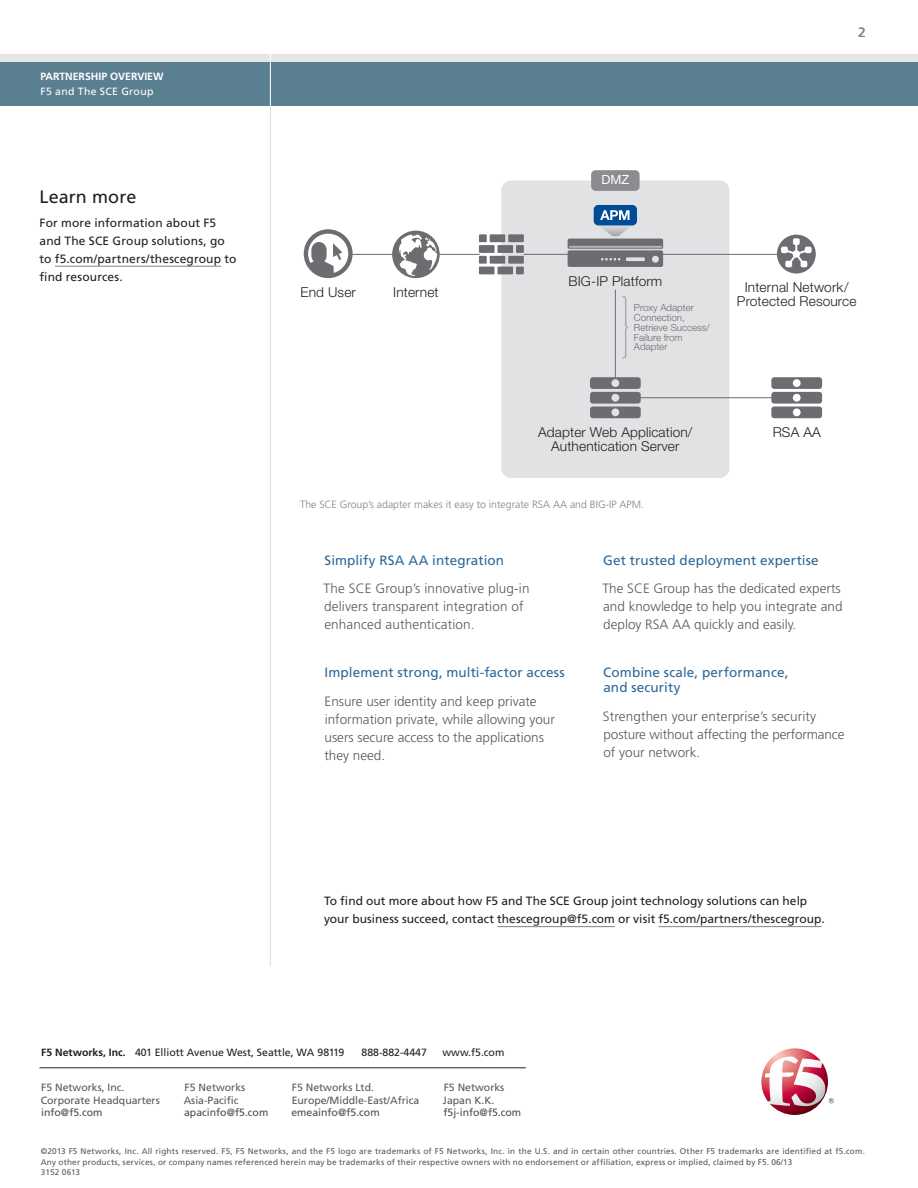
<style>
.page{position:relative;width:918px;height:1188px;background:#fff}
.page>*{position:absolute;margin:0;border:0;box-sizing:border-box;transform-origin:0 0}
.PTO_Learn-More-Heade{font:18px "Frutiger LT Std";letter-spacing:.005em;color:#231f20}
.t1{font:300 13.65px/13.6px "Helvetica Neue LT Std";letter-spacing:.01em;color:#231f20;text-align:center}
.PTO_Key_bene_copy__P{font:300 13.5px/18px "Frutiger LT Std";color:#57585a}
.PTO_Key_bene_sub_blu{font:13.5px/15px "Frutiger LT Std";letter-spacing:.01em;color:#2c699c}
.PTO_page_number{font:13.5px "Frutiger LT Std";color:#808285}
.t2{font:12.75px "Helvetica Neue LT Std";color:#fff}
.PTO_CTA{font:12px/18px "Frutiger LT Std";letter-spacing:.005em;color:#231f20}
.t3{font:10.5px "Frutiger LT Std";color:#57585a}
.t4{font:10.5px "Frutiger LT Std";color:#231f20}
.PTO_caption{font:300 10.5px "Frutiger LT Std";color:#808285}
.t5{font:10.5px "Frutiger LT Std";color:#4b4c4d}
.t6{font:700 10.5px/15px "Frutiger LT Std";color:#fff;text-align:right}
.t7{font:10.5px "Frutiger LT Std";letter-spacing:.025em;color:#fff}
.t8{font:300 9.75px/9.8px "Helvetica Neue LT Std";color:#6c6d70}
.Address_Footer{font:8.25px/10.5px "Frutiger LT Std";letter-spacing:.02em;color:#57585a}
.s1{font-weight:400}
.s2{font-weight:700}
</style>
<div class="page">
<div style="left:501px;top:181px;width:228px;height:297px;background:#e1e2e4;border-radius:10px"></div>
<svg style="left:304px;top:229px;width:49px;height:49px"></svg>
<svg style="left:392px;top:231px;width:48px;height:47px"></svg>
<div style="left:594px;top:205px;width:43px;height:20px;background:#004c97;border-radius:5px"></div>
<div style="left:508px;top:234px;width:16px;height:8px;background:#6c6d70"></div>
<div style="left:490px;top:234px;width:15px;height:8px;background:#6c6d70"></div>
<div style="left:479px;top:234px;width:8px;height:8px;background:#6c6d70"></div>
<div style="left:479px;top:245px;width:16px;height:8px;background:#6c6d70"></div>
<div style="left:497px;top:245px;width:16px;height:8px;background:#6c6d70"></div>
<div style="left:516px;top:245px;width:8px;height:8px;background:#6c6d70"></div>
<div style="left:508px;top:256px;width:16px;height:8px;background:#6c6d70"></div>
<div style="left:490px;top:256px;width:15px;height:8px;background:#6c6d70"></div>
<div style="left:479px;top:256px;width:8px;height:8px;background:#6c6d70"></div>
<div style="left:479px;top:267px;width:16px;height:7px;background:#6c6d70"></div>
<div style="left:497px;top:267px;width:16px;height:7px;background:#6c6d70"></div>
<div style="left:516px;top:267px;width:8px;height:7px;background:#6c6d70"></div>
<svg style="left:568px;top:210px;width:95px;height:57px"></svg>
<svg style="left:590px;top:377px;width:51px;height:41px"></svg>
<svg style="left:771px;top:377px;width:51px;height:41px"></svg>
<svg style="left:622px;top:296px;width:6px;height:63px"></svg>
<div style="left:591px;top:170px;width:49px;height:21px;background:#8a8c8f;border-radius:4px"></div>
<hr style="left:353px;top:254px;width:39px;height:1px;background:#6c6d70">
<hr style="left:438px;top:254px;width:41px;height:1px;background:#6c6d70">
<hr style="left:615px;top:290px;width:1px;height:88px;background:#6c6d70">
<hr style="left:524px;top:254px;width:44px;height:1px;background:#6c6d70">
<hr style="left:650px;top:254px;width:128px;height:1px;background:#6c6d70">
<hr style="left:627px;top:397px;width:149px;height:1px;background:#6c6d70">
<svg style="left:777px;top:235px;width:39px;height:39px"></svg>
<hr style="left:270px;top:105px;width:1px;height:861px;background:#dcdddf">
<div style="left:0;top:56px;width:918px;height:50px;background:#5a7f91"></div>
<div style="left:0;top:54px;width:918px;height:7px;background:#e4e5e7"></div>
<hr style="left:270px;top:54px;width:1px;height:52px;background:#fff">
<hr style="left:55px;top:266px;width:166px;height:1px;background:#808285">
<hr style="left:497px;top:926px;width:118px;height:1px;background:#808285">
<hr style="left:658px;top:926px;width:164px;height:1px;background:#808285">
<hr style="left:40px;top:1068px;width:486px;height:1px;background:#231f20">
<svg style="left:761px;top:1048px;width:73px;height:67px"></svg>
<p class="t6" style="left:40px;top:69px;width:125px">PARTNERSHIP OVERVIEW<br><span class="s1">Centrix Software</span></p>
<p class="t7" style="left:40px;top:85px;width:114px">F5 and The SCE Group</p>
<p class="PTO_Learn-More-Heade" style="left:40px;top:186px;width:98px">Learn more</p>
<p class="PTO_CTA" style="left:40px;top:214px;width:198px">For more information about F5 and The SCE Group solutions, go to f5.com/partners/thescegroup to find resources.</p>
<p class="t1" style="left:301px;top:285px;width:57px">End User</p>
<p class="t1" style="left:393px;top:285px;width:47px">Internet</p>
<p class="PTO_page_number" style="left:858px;top:25px;width:9px">2</p>
<p class="t2" style="left:601px;top:172px;width:29px">DMZ</p>
<p class="t1" style="left:568px;top:274px;width:95px">BIG-IP Platform</p>
<p class="t8" style="left:634px;top:303px;width:77px">Proxy Adapter<br>Connection,<br>Retrieve Success/<br>Failure from<br>Adapter</p>
<p class="t1" style="left:737px;top:281px;width:121px">Internal Network/<br>Protected Resource</p>
<p class="t1" style="left:538px;top:425px;width:156px">Adapter Web Application/<br>Authentication Server</p>
<p class="t1" style="left:773px;top:425px;width:50px">RSA AA</p>
<p class="PTO_caption" style="left:300px;top:499px;width:346px">The SCE Group’s adapter makes it easy to integrate RSA AA and BIG-IP APM.</p>
<p class="PTO_Key_bene_sub_blu" style="left:325px;top:552px;width:181px">Simplify RSA AA integration</p>
<p class="PTO_Key_bene_copy__P" style="left:324px;top:580px;width:208px">The SCE Group’s innovative plug-in delivers transparent integration of enhanced authentication.</p>
<p class="PTO_Key_bene_sub_blu" style="left:325px;top:665px;width:242px">Implement strong, multi-factor access</p>
<p class="PTO_Key_bene_copy__P" style="left:324px;top:692px;width:232px">Ensure user identity and keep private information private, while allowing your users secure access to the applications they need.</p>
<p class="PTO_Key_bene_sub_blu" style="left:603px;top:552px;width:217px">Get trusted deployment expertise</p>
<p class="PTO_Key_bene_copy__P" style="left:603px;top:580px;width:242px">The SCE Group has the dedicated experts and knowledge to help you integrate and deploy RSA AA quickly and easily.</p>
<p class="PTO_Key_bene_sub_blu" style="left:603px;top:665px;width:187px">Combine scale, performance, and security</p>
<p class="PTO_Key_bene_copy__P" style="left:603px;top:707px;width:243px">Strengthen your enterprise’s security posture without affecting the performance of your network.</p>
<p class="PTO_CTA" style="left:324px;top:892px;width:502px">To find out more about how F5 and The SCE Group joint technology solutions can help your business succeed, contact thescegroup@f5.com or visit f5.com/partners/thescegroup.</p>
<p class="t4" style="left:41px;top:1046px;width:305px"><span class="s2">F5 Networks, Inc.</span> 401 Elliott Avenue West, Seattle, WA 98119</p>
<p class="t4" style="left:362px;top:1046px;width:67px">888-882-4447</p>
<p class="t4" style="left:443px;top:1046px;width:63px">www.f5.com</p>
<p class="t3" style="left:185px;top:1081px;width:62px">F5 Networks</p>
<p class="t3" style="left:184px;top:1094px;width:56px">Asia-Pacific</p>
<p class="t5" style="left:184px;top:1106px;width:86px">apacinfo@f5.com</p>
<p class="t3" style="left:444px;top:1081px;width:62px">F5 Networks</p>
<p class="t3" style="left:443px;top:1094px;width:53px">Japan K.K.</p>
<p class="t5" style="left:443px;top:1107px;width:79px">f5j-info@f5.com</p>
<p class="Address_Footer" style="left:41px;top:1146px;width:826px">©2013 F5 Networks, Inc. All rights reserved. F5, F5 Networks, and the F5 logo are trademarks of F5 Networks, Inc. in the U.S. and in certain other countries. Other F5 trademarks are identified at f5.com.<br>Any other products, services, or company names referenced herein may be trademarks of their respective owners with no endorsement or affiliation, express or implied, claimed by F5. 06/13</p>
<p class="Address_Footer" style="left:41px;top:1167px;width:41px">3152 0613</p>
<p class="t3" style="left:41px;top:1081px;width:85px">F5 Networks, Inc.</p>
<p class="t3" style="left:41px;top:1094px;width:121px">Corporate Headquarters</p>
<p class="t5" style="left:41px;top:1107px;width:63px">info@f5.com</p>
<p class="t3" style="left:292px;top:1081px;width:84px">F5 Networks Ltd.</p>
<p class="t3" style="left:292px;top:1094px;width:129px">Europe/Middle-East/Africa</p>
<p class="t5" style="left:291px;top:1107px;width:90px">emeainfo@f5.com</p>
</div>
